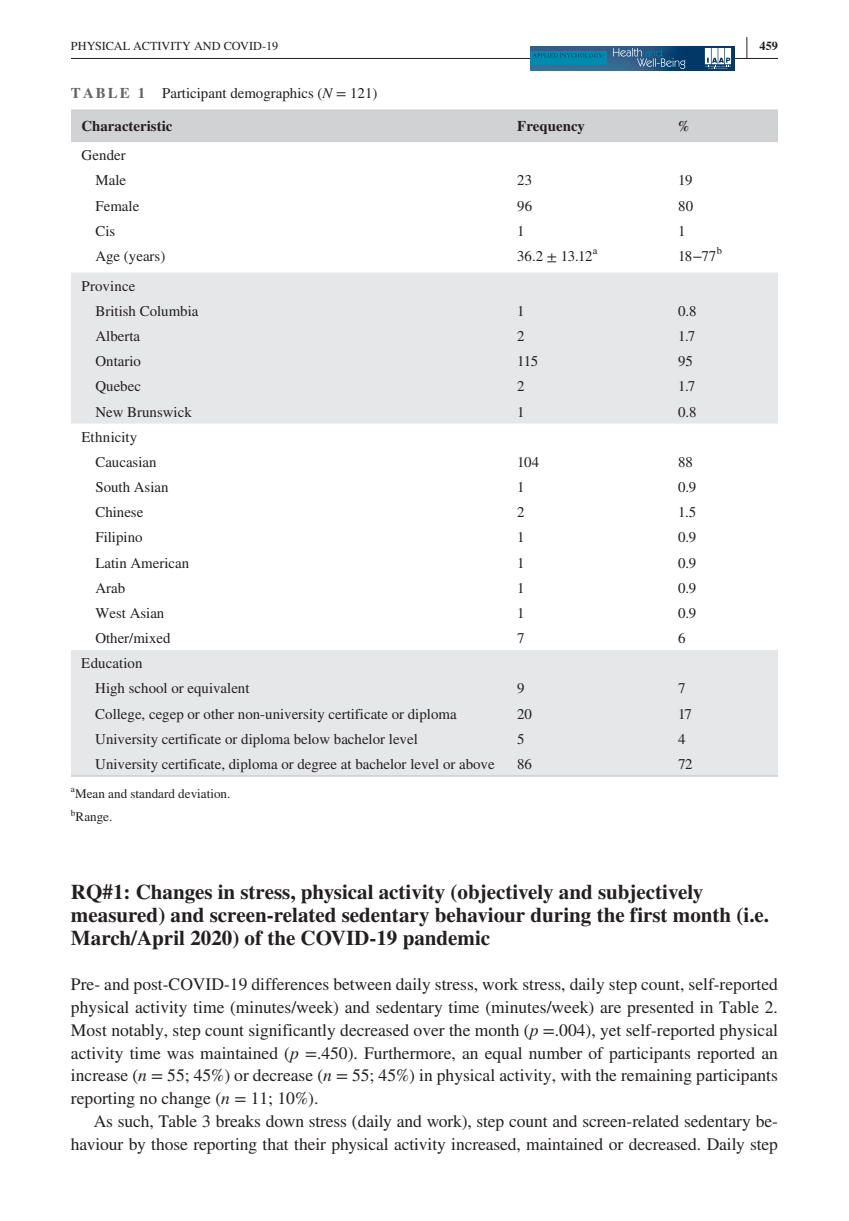
<style>
.page{position:relative;width:849px;height:1221px;background:#fff}
.page>*{position:absolute;margin:0;border:0;box-sizing:border-box;transform-origin:0 0}
.t1{font:700 30.28px "STIX";color:#231f20;scale:.36 1}
.t2{font:700 21px/22.8px "STIX";color:#231f20}
.t3{font:17.5px/22.8px "STIX";letter-spacing:-.005em;color:#231f20;text-align:justify}
.t4{font:14.88px/25.2px "STIX";color:#231f20}
.t5{font:700 14.88px "STIX";color:#231f20}
.t6{font:13.12px "STIX";color:#231f20}
.t7{font:12.25px "STIX";color:#231f20}
.t8{font:700 12.25px "STIX";color:#231f20}
.t9{font:10.33px "STIX";color:#231f20}
.t10{font:9.1px "STIX";color:#231f20}
.s1{font-weight:700;color:#636366}
.s2{font-style:italic}
</style>
<div class="page">
<hr style="left:71px;top:58px;width:706px;height:1px;background:#231f20">
<img style="left:530px;top:46px;width:204px;height:25px">
<svg style="left:613px;top:48px;width:72px;height:21px;background:#37668d"></svg>
<div style="left:530px;top:52px;width:76px;height:13px;background:#008aac"></div>
<svg style="left:533px;top:53px;width:70px;height:4px"></svg>
<svg style="left:704px;top:48px;width:26px;height:21px"></svg>
<div style="left:71px;top:109px;width:706px;height:33px;background:#d1d2d4"></div>
<svg style="left:71px;top:272px;width:706px;height:503px;fill:#e6e7e9"></svg>
<hr style="left:71px;top:775px;width:435px;height:1px;background:#d1d2d4">
<hr style="left:506px;top:775px;width:161px;height:1px;background:#d1d2d4">
<hr style="left:667px;top:775px;width:96px;height:1px;background:#d1d2d4">
<svg style="left:763px;top:775px;width:14px;height:1px"></svg>
<p class="t7" style="left:71px;top:38px;width:209px">PHYSICAL ACTIVITY AND COVID-19</p>
<p class="t4" style="left:71px;top:81px;width:308px"><span class="s1">TABLE 1</span> Participant demographics (<span class="s2">N</span> = 121)</p>
<p class="t5" style="left:81px;top:117px;width:92px">Characteristic</p>
<p class="t5" style="left:517px;top:117px;width:69px">Frequency</p>
<p class="t5" style="left:678px;top:117px;width:13px">%</p>
<p class="t4" style="left:81px;top:144px;width:46px;text-align:right">Gender<br>Male</p>
<p class="t4" style="left:517px;top:169px;width:16px">23</p>
<p class="t4" style="left:678px;top:169px;width:16px">19</p>
<p class="t4" style="left:95px;top:194px;width:45px">Female</p>
<p class="t4" style="left:517px;top:194px;width:16px">96</p>
<p class="t4" style="left:678px;top:194px;width:16px">80</p>
<p class="t4" style="left:95px;top:219px;width:21px">Cis</p>
<p class="t4" style="left:517px;top:219px;width:9px">1</p>
<p class="t4" style="left:678px;top:219px;width:9px">1</p>
<p class="t4" style="left:95px;top:244px;width:71px">Age (years)</p>
<p class="t4" style="left:517px;top:244px;width:82px">36.2 ± 13.12<sup>a</sup></p>
<p class="t4" style="left:678px;top:244px;width:40px">18−77</p>
<p class="t9" style="left:716px;top:244px;width:7px">b</p>
<p class="t4" style="left:95px;top:274px;width:104px;text-indent:-14px">Province<br>British Columbia</p>
<p class="t4" style="left:517px;top:299px;width:9px">1</p>
<p class="t4" style="left:678px;top:299px;width:20px">0.8</p>
<p class="t4" style="left:95px;top:324px;width:46px">Alberta</p>
<p class="t4" style="left:517px;top:324px;width:9px">2</p>
<p class="t4" style="left:678px;top:324px;width:19px">1.7</p>
<p class="t4" style="left:95px;top:349px;width:47px">Ontario</p>
<p class="t4" style="left:517px;top:349px;width:23px">115</p>
<p class="t4" style="left:678px;top:349px;width:16px">95</p>
<p class="t4" style="left:95px;top:375px;width:47px">Quebec</p>
<p class="t4" style="left:517px;top:375px;width:9px">2</p>
<p class="t4" style="left:678px;top:375px;width:19px">1.7</p>
<p class="t4" style="left:95px;top:400px;width:98px">New Brunswick</p>
<p class="t4" style="left:517px;top:400px;width:9px">1</p>
<p class="t4" style="left:678px;top:400px;width:20px">0.8</p>
<p class="t4" style="left:95px;top:425px;width:63px;text-indent:-14px">Ethnicity<br>Caucasian</p>
<p class="t4" style="left:517px;top:450px;width:24px">104</p>
<p class="t4" style="left:678px;top:450px;width:16px">88</p>
<p class="t4" style="left:95px;top:475px;width:75px">South Asian</p>
<p class="t4" style="left:517px;top:475px;width:9px">1</p>
<p class="t4" style="left:678px;top:475px;width:20px">0.9</p>
<p class="t4" style="left:95px;top:500px;width:49px">Chinese</p>
<p class="t4" style="left:517px;top:500px;width:9px">2</p>
<p class="t4" style="left:678px;top:500px;width:20px">1.5</p>
<p class="t4" style="left:95px;top:525px;width:49px">Filipino</p>
<p class="t4" style="left:517px;top:525px;width:9px">1</p>
<p class="t4" style="left:678px;top:525px;width:20px">0.9</p>
<p class="t4" style="left:95px;top:551px;width:95px">Latin American</p>
<p class="t4" style="left:517px;top:551px;width:9px">1</p>
<p class="t4" style="left:678px;top:551px;width:20px">0.9</p>
<p class="t4" style="left:95px;top:576px;width:31px">Arab</p>
<p class="t4" style="left:517px;top:576px;width:9px">1</p>
<p class="t4" style="left:678px;top:576px;width:20px">0.9</p>
<p class="t4" style="left:95px;top:601px;width:70px">West Asian</p>
<p class="t4" style="left:517px;top:601px;width:9px">1</p>
<p class="t4" style="left:678px;top:601px;width:20px">0.9</p>
<p class="t4" style="left:95px;top:626px;width:77px">Other/mixed</p>
<p class="t4" style="left:517px;top:626px;width:9px">7</p>
<p class="t4" style="left:678px;top:626px;width:9px">6</p>
<p class="t4" style="left:95px;top:651px;width:156px;text-indent:-14px">Education<br>High school or equivalent</p>
<p class="t4" style="left:517px;top:676px;width:9px">9</p>
<p class="t4" style="left:677px;top:676px;width:9px">7</p>
<p class="t4" style="left:95px;top:702px;width:363px">College, cegep or other non-university certificate or diploma</p>
<p class="t4" style="left:517px;top:702px;width:16px">20</p>
<p class="t4" style="left:677px;top:702px;width:15px">17</p>
<p class="t4" style="left:95px;top:727px;width:324px">University certificate or diploma below bachelor level</p>
<p class="t4" style="left:517px;top:727px;width:9px">5</p>
<p class="t4" style="left:677px;top:727px;width:9px">4</p>
<p class="t4" style="left:95px;top:752px;width:401px">University certificate, diploma or degree at bachelor level or above</p>
<p class="t4" style="left:517px;top:752px;width:16px">86</p>
<p class="t4" style="left:677px;top:752px;width:16px">72</p>
<p class="t10" style="left:71px;top:782px;width:6px">a</p>
<p class="t6" style="left:75px;top:784px;width:157px">Mean and standard deviation.</p>
<p class="t10" style="left:71px;top:806px;width:6px">b</p>
<p class="t6" style="left:76px;top:808px;width:38px">Range.</p>
<h1 class="t1" style="left:745px;top:30px;width:8px">|</h1>
<p class="t8" style="left:759px;top:39px;width:20px">459</p>
<p class="t2" style="left:71px;top:880px;width:699px">RQ#1: Changes in stress, physical activity (objectively and subjectively measured) and screen-related sedentary behaviour during the first month (i.e.<br>March/April 2020) of the COVID-19 pandemic</p>
<p class="t3" style="left:71px;top:974px;width:708px">Pre- and post-COVID-19 differences between daily stress, work stress, daily step count, self-reported physical activity time (minutes/week) and sedentary time (minutes/week) are presented in Table 2.<br>Most notably, step count significantly decreased over the month (<span class="s2">p</span> =.004), yet self-reported physical activity time was maintained (<span class="s2">p</span> =.450). Furthermore, an equal number of participants reported an increase (<span class="s2">n</span> = 55; 45%) or decrease (<span class="s2">n</span> = 55; 45%) in physical activity, with the remaining participants reporting no change (<span class="s2">n</span> = 11; 10%).</p>
<p class="t3" style="left:71px;top:1110px;width:708px;text-align:right">As such, Table 3 breaks down stress (daily and work), step count and screen-related sedentary be&shy;haviour by those reporting that their physical activity increased, maintained or decreased. Daily step</p>
</div>
